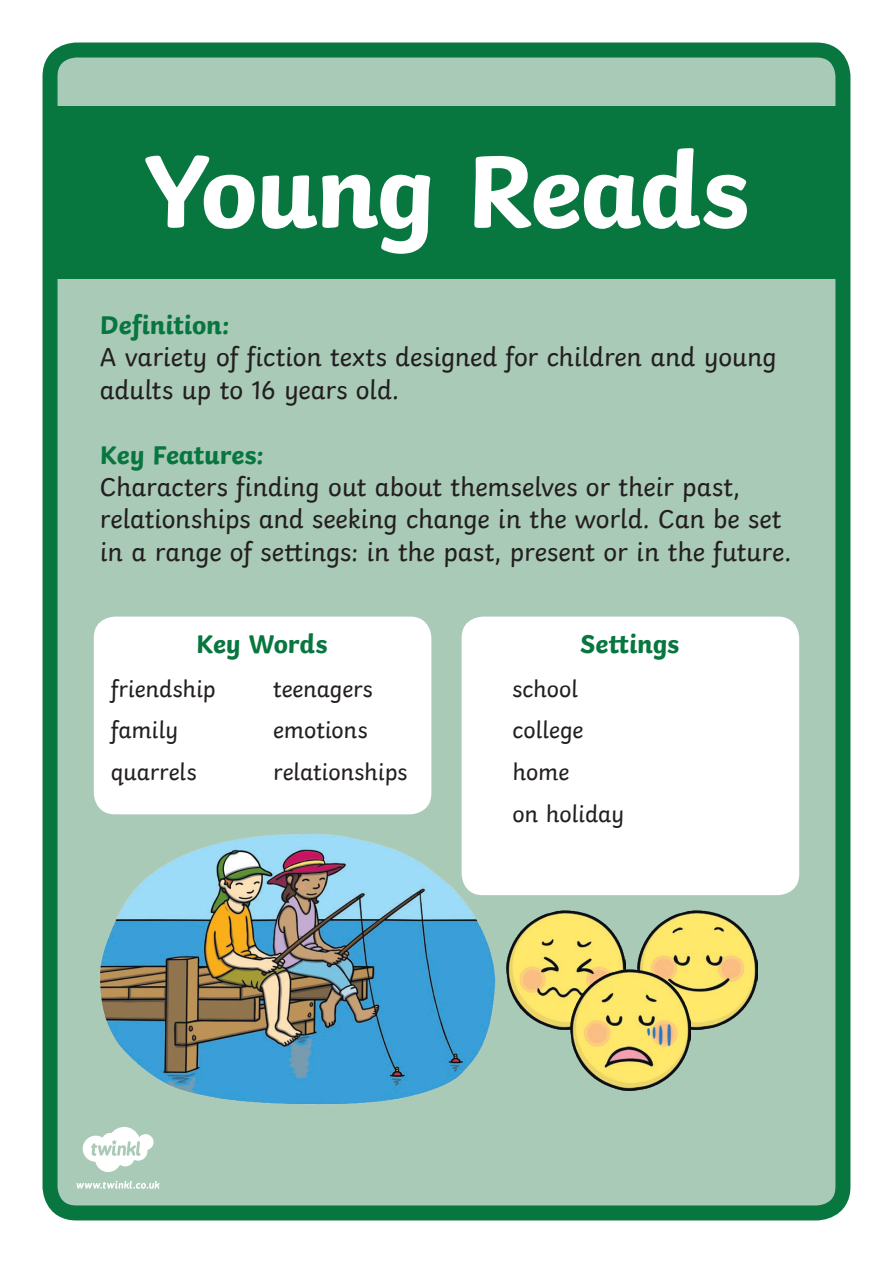
<style>
.page{position:relative;width:893px;height:1263px;background:#fff}
.page>*{position:absolute;margin:0;border:0;box-sizing:border-box;transform-origin:0 0}
.t1{font:700 108px "Twinkl";letter-spacing:-.02em;color:#fff}
.Body_Copy{font:27px/32.4px "Twinkl";letter-spacing:-.005em;color:#231f20}
.Sub_Heading{font:700 27px "Twinkl";letter-spacing:-.005em;color:#08763f}
.Key_Words_Settings{font:700 27px "Twinkl";letter-spacing:-.005em;color:#08763f}
.List{font:24px "Twinkl";letter-spacing:-.01em;color:#231f20}
</style>
<div class="page">
<div style="left:50px;top:50px;width:793px;height:1163px;background:#aacab8;border-radius:27px"></div>
<div style="left:43px;top:43px;width:807px;height:1177px;border:15px solid #08763f;border-radius:27px"></div>
<div style="left:47px;top:106px;width:799px;height:173px;background:#08763f"></div>
<div style="left:94px;top:617px;width:337px;height:197px;background:#fff;border-radius:21px"></div>
<div style="left:462px;top:617px;width:337px;height:278px;background:#fff;border-radius:21px"></div>
<img style="left:100px;top:833px;width:396px;height:272px">
<img style="left:506px;top:910px;width:119px;height:120px">
<img style="left:638px;top:910px;width:119px;height:120px">
<img style="left:570px;top:970px;width:120px;height:120px">
<svg style="left:83px;top:1127px;width:71px;height:45px"></svg>
<svg style="left:77px;top:1181px;width:83px;height:8px"></svg>
<p class="t1" style="left:144px;top:102px;width:607px">Young Reads</p>
<p class="Sub_Heading" style="left:100px;top:303px;width:131px">Definition:</p>
<p class="Body_Copy" style="left:100px;top:339px;width:678px">A variety of fiction texts designed for children and young adults up to 16 years old.</p>
<p class="Sub_Heading" style="left:100px;top:432px;width:165px">Key Features:</p>
<p class="Body_Copy" style="left:100px;top:468px;width:693px">Characters finding out about themselves or their past, relationships and seeking change in the world. Can be set in a range of settings: in the past, present or in the future.</p>
<p class="Key_Words_Settings" style="left:196px;top:621px;width:133px">Key Words</p>
<p class="Sub_Heading" style="left:580px;top:621px;width:101px">Settings</p>
<p class="List" style="left:111px;top:670px;width:107px">friendship</p>
<p class="List" style="left:111px;top:712px;width:69px">family</p>
<p class="List" style="left:111px;top:753px;width:87px">quarrels</p>
<p class="List" style="left:513px;top:670px;width:67px">school</p>
<p class="List" style="left:513px;top:712px;width:72px">college</p>
<p class="List" style="left:513px;top:753px;width:58px">home</p>
<p class="List" style="left:513px;top:795px;width:113px">on holiday</p>
<p class="List" style="left:273px;top:670px;width:101px">teenagers</p>
<p class="List" style="left:273px;top:712px;width:96px">emotions</p>
<p class="List" style="left:273px;top:753px;width:136px">relationships</p>
</div>
